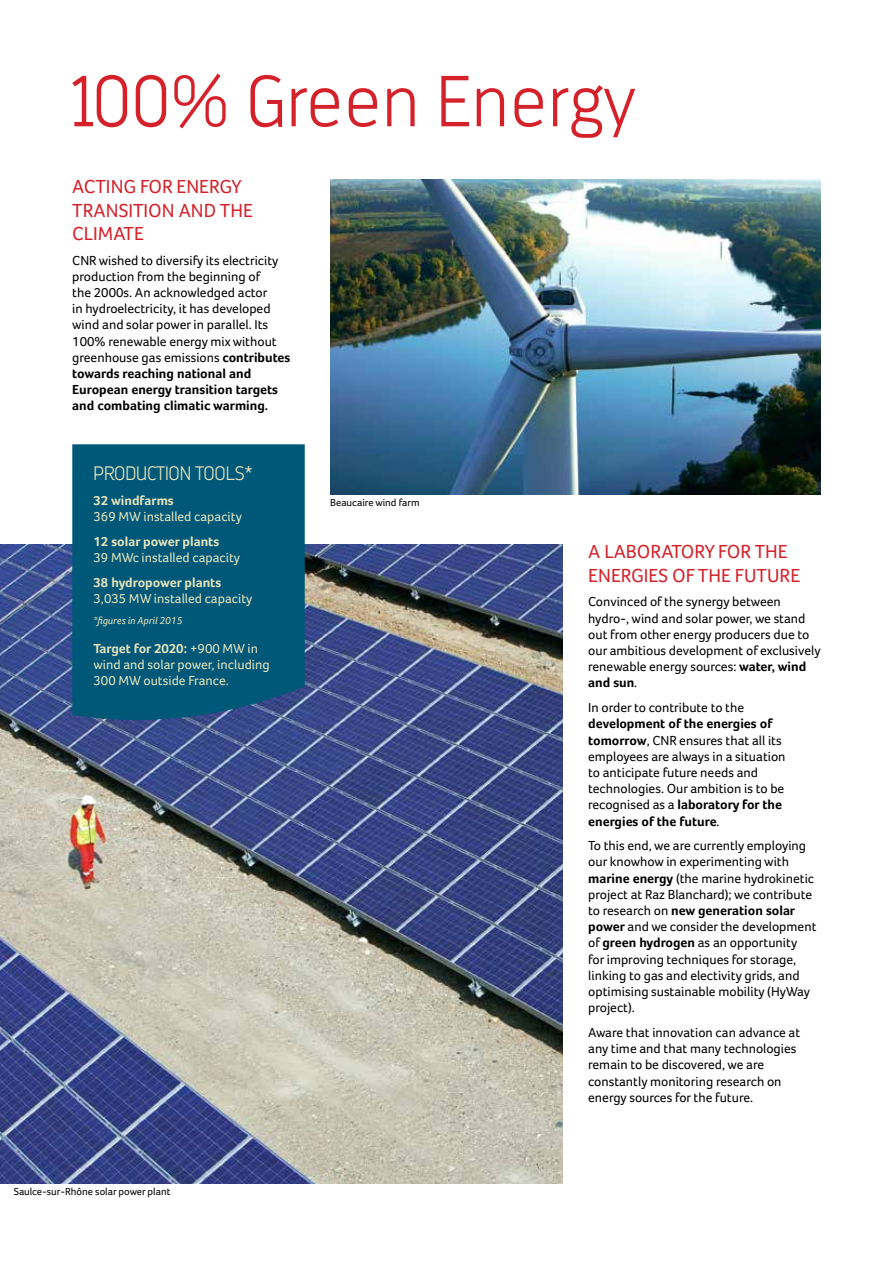
<style>
.page{position:relative;width:893px;height:1263px;background:#fff}
.page>*{position:absolute;margin:0;border:0;box-sizing:border-box;transform-origin:0 0}
.t1{font:200 72px "Darwin";color:#d4212a}
.t2{font:19.5px/23.4px "Foco";color:#d4212a}
.t3{font:200 19.5px "Darwin";letter-spacing:-.01em;color:#e8e4bd}
.t4{font:13.5px/16.2px "Foco";color:#000}
.t5{font:13.5px/16.2px "Foco";color:#e8e4bd}
.t6{font:700 13.5px "Foco";color:#e8e4bd}
.t7{font:10.5px "Foco";color:#000}
.t8{font:italic 10.5px "Foco";color:#e8e4bd}
.s1{font-weight:700}
</style>
<div class="page">
<img style="left:0;top:544px;width:563px;height:639px">
<img style="left:330px;top:179px;width:491px;height:316px">
<div style="left:72px;top:444px;width:233px;height:276px;background:#005878"></div>
<h1 class="t1" style="left:72px;top:59px;width:565px">100% Green Energy</h1>
<h2 class="t2" style="left:72px;top:175px;width:182px">ACTING FOR ENERGY<br>TRANSITION AND THE<br>CLIMATE</h2>
<p class="t4" style="left:72px;top:252px;width:220px">CNR wished to diversify its electricity production from the beginning of<br>the 2000s. An acknowledged actor<br>in hydroelectricity, it has developed wind and solar power in parallel. Its 100% renewable energy mix without greenhouse gas emissions <span class="s1">contributes towards reaching national and European energy transition targets and combating climatic warming.</span></p>
<h2 class="t3" style="left:94px;top:462px;width:161px">PRODUCTION TOOLS*</h2>
<p class="t6" style="left:94px;top:492px;width:82px">32 windfarms</p>
<p class="t5" style="left:94px;top:508px;width:150px">369 MW installed capacity</p>
<p class="t6" style="left:94px;top:533px;width:127px">12 solar power plants</p>
<p class="t5" style="left:94px;top:549px;width:148px">39 MWc installed capacity</p>
<p class="t6" style="left:94px;top:574px;width:129px">38 hydropower plants</p>
<p class="t5" style="left:94px;top:590px;width:160px">3,035 MW installed capacity</p>
<p class="t8" style="left:94px;top:614px;width:90px">*figures in April 2015</p>
<p class="t5" style="left:94px;top:640px;width:178px"><span class="s1">Target for 2020:</span> +900 MW in wind and solar power, including<br>300 MW outside France.</p>
<p class="t7" style="left:330px;top:497px;width:91px">Beaucaire wind farm</p>
<p class="t7" style="left:14px;top:1186px;width:158px">Saulce-sur-Rhône solar power plant</p>
<h2 class="t2" style="left:588px;top:540px;width:214px">A LABORATORY FOR THE<br>ENERGIES OF THE FUTURE</h2>
<p class="t4" style="left:588px;top:594px;width:234px">Convinced of the synergy between hydro-, wind and solar power, we stand out from other energy producers due to our ambitious development of exclusively renewable energy sources: <span class="s1">water, wind and sun</span>.</p>
<p class="t4" style="left:588px;top:699px;width:157px">In order to contribute to the</p>
<p class="t4" style="left:588px;top:715px;width:199px"><span class="s1">development of the energies of tomorrow</span>, CNR ensures that all its employees are always in a situation to anticipate future needs and technologies. Our ambition is to be recognised as a <span class="s1">laboratory for the energies of the future</span>.</p>
<p class="t4" style="left:588px;top:837px;width:230px">To this end, we are currently employing our knowhow in experimenting with <span class="s1">marine energy</span> (the marine hydrokinetic project at Raz Blanchard); we contribute to research on <span class="s1">new generation solar power</span> and we consider the development of <span class="s1">green hydrogen</span> as an opportunity for improving techniques for storage, linking to gas and electivity grids, and optimising sustainable mobility (HyWay project).</p>
<p class="t4" style="left:588px;top:1024px;width:213px">Aware that innovation can advance at any time and that many technologies remain to be discovered, we are constantly monitoring research on energy sources for the future.</p>
</div>
